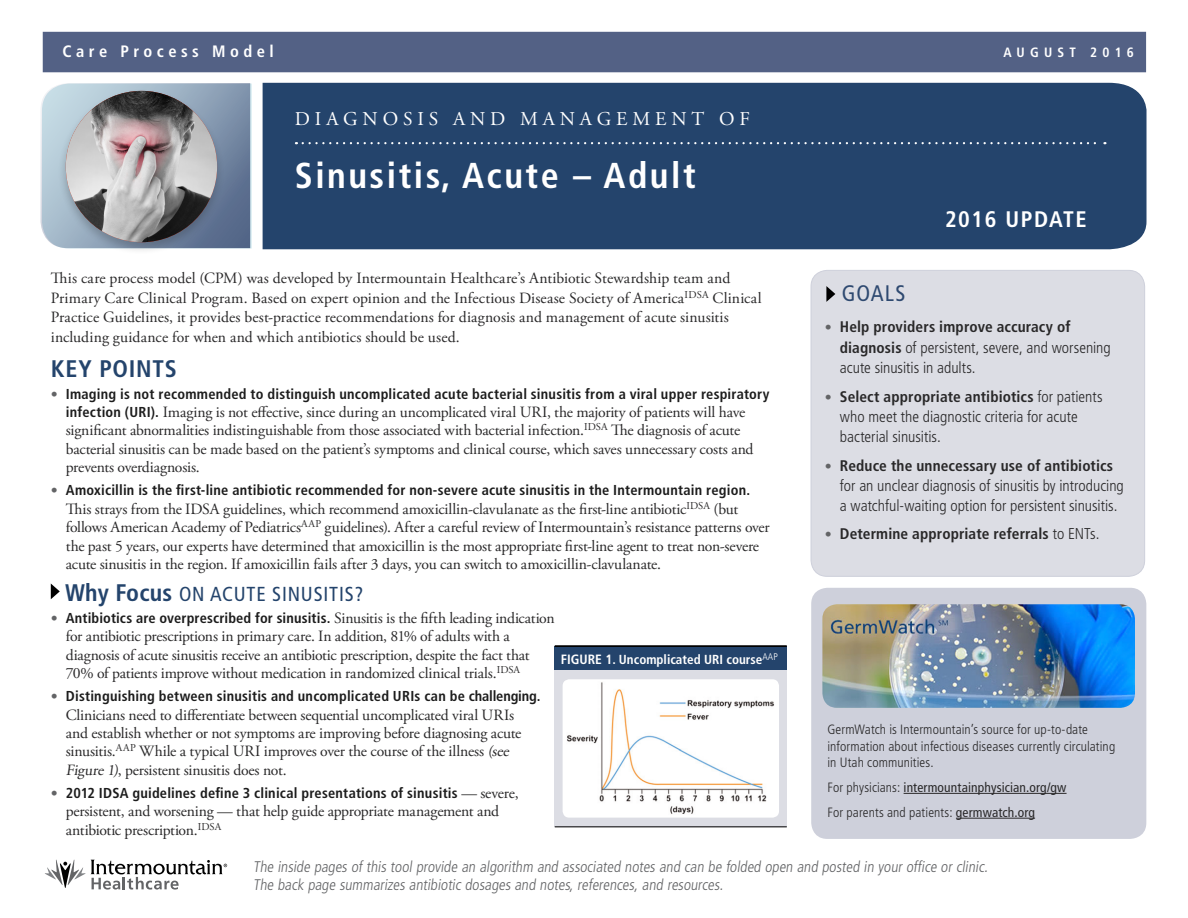
<style>
.page{position:relative;width:1188px;height:918px;background:#fff}
.page>*{position:absolute;margin:0;border:0;box-sizing:border-box;transform-origin:0 0}
.t1{font:700 condensed 36px "Frutiger LT Std";letter-spacing:.07em;color:#fff}
.t2{font:700 condensed 24px "Frutiger LT Std";letter-spacing:.03em;color:#24446c}
.t3{font:700 condensed 22.5px "Frutiger LT Std";letter-spacing:.07em;color:#fff}
.t4{font:condensed 22.5px "Frutiger LT Std";letter-spacing:.045em;color:#2e4970}
.t5{font:condensed 20.25px "Frutiger LT Std";letter-spacing:.04em;color:#24446c}
.t6{font:19.5px "Adobe Garamond Pro";letter-spacing:.25em;color:#fff}
.t7{font:700 condensed 16.5px "Frutiger LT Std";letter-spacing:.27em;color:#fff}
.t8{font:15.6px/18.3px "Adobe Garamond Pro";letter-spacing:-.01em;color:#292829}
.t9{font:300 condensed 15.6px/20.2px "Frutiger LT Std";color:#292829}
.t10{font:300 condensed 15.3px/18px "Frutiger LT Std";color:#636466}
.t11{font:700 condensed 15.3px "Frutiger LT Std";letter-spacing:.005em;color:#292829}
.t12{font:700 condensed 14.4px "Frutiger LT Std";letter-spacing:.015em;color:#1c1c1c}
.t13{font:300 condensed 13.5px/16.5px "Frutiger LT Std";letter-spacing:.005em;color:#292829}
.t14{font:condensed 13.5px/24.8px "Frutiger LT Std";letter-spacing:.01em;color:#292829}
.t15{font:700 condensed 13.5px "Frutiger LT Std";letter-spacing:.39em;color:#fff}
.t16{font:700 condensed 13.05px "Frutiger LT Std";color:#fff}
.s1{font-size:14.1px;color:#636466}
.s2{font-family:"Frutiger LT Std";font-weight:700;font-stretch:condensed;font-size:14.4px;color:#1c1c1c}
.s3{font-weight:700;font-size:24px}
.s4{font-family:"Adobe Garamond Pro";font-weight:400;font-stretch:normal;font-size:15.6px;color:#292829}
.s5{font-size:13.5px}
.s6{font-weight:700;font-size:15.3px}
.s7{font-weight:300;font-size:15.6px}
.s8{font-weight:300}
</style>
<div class="page">
<div style="left:262px;top:82px;width:885px;height:168px;background:#24446c"></div>
<div style="left:43px;top:32px;width:1103px;height:40px;background:#536185"></div>
<div style="left:811px;top:270px;width:334px;height:306px;background:#dcdde4;border-radius:16px"></div>
<svg style="left:826px;top:286px;width:9px;height:16px"></svg>
<div style="left:811px;top:270px;width:334px;height:307px;border:1px solid #ced0db;border-radius:16px"></div>
<svg style="left:303px;top:142px;width:802px;height:2px;background:#5c7491"></svg>
<svg style="left:40px;top:83px;width:212px;height:166px;background:#95a8bc"></svg>
<div style="left:58px;top:88px;width:167px;height:168px;background:#000;opacity:.2"></div>
<img style="left:66px;top:91px;width:151px;height:151px;border-radius:76px">
<svg style="left:45px;top:860px;width:182px;height:30px"></svg>
<div style="left:811px;top:588px;width:335px;height:251px;background:#ced0db;border-radius:16px"></div>
<hr style="left:904px;top:793px;width:163px;height:1px;background:#292829">
<hr style="left:956px;top:818px;width:79px;height:1px;background:#292829">
<img style="left:822px;top:604px;width:313px;height:104px">
<svg style="left:51px;top:583px;width:9px;height:16px"></svg>
<div style="left:555px;top:646px;width:232px;height:25px;background:#24446c"></div>
<div style="left:555px;top:671px;width:232px;height:156px;background:#dcdde4"></div>
<hr style="left:555px;top:645px;width:232px;height:2px;background:#000">
<hr style="left:555px;top:826px;width:232px;height:1px;background:#000">
<div style="left:563px;top:679px;width:216px;height:139px;background:#fff;border-radius:7px"></div>
<img style="left:567px;top:682px;width:207px;height:132px">
<p class="t7" style="left:63px;top:41px;width:213px">Care Process Model</p>
<p class="t15" style="left:1003px;top:44px;width:132px">AUGUST 2016</p>
<p class="t6" style="left:295px;top:107px;width:457px">DIAGNOSIS AND MANAGEMENT OF</p>
<h1 class="t1" style="left:295px;top:154px;width:402px">Sinusitis, Acute – Adult</h1>
<p class="t8" style="left:51px;top:269px;width:712px;line-height:19.5px">This care process model (CPM) was developed by Intermountain Healthcare’s Antibiotic Stewardship team and Primary Care Clinical Program. Based on expert opinion and the Infectious Disease Society of America<sup>IDSA</sup> Clinical Practice Guidelines, it provides best-practice recommendations for diagnosis and management of acute sinusitis including guidance for when and which antibiotics should be used.</p>
<h2 class="t2" style="left:51px;top:354px;width:128px">KEY POINTS</h2>
<p class="t12" style="left:51px;top:385px;width:720px"><span class="s1">•</span> Imaging is not recommended to distinguish uncomplicated acute bacterial sinusitis from a viral upper respiratory</p>
<p class="t8" style="left:66px;top:404px;width:689px"><span class="s2">infection (URI).</span> Imaging is not effective, since during an uncomplicated viral URI, the majority of patients will have significant abnormalities indistinguishable from those associated with bacterial infection.<sup>IDSA</sup> The diagnosis of acute bacterial sinusitis can be made based on the patient’s symptoms and clinical course, which saves unnecessary costs and prevents overdiagnosis.</p>
<p class="t12" style="left:51px;top:482px;width:701px"><span class="s1">•</span> Amoxicillin is the first-line antibiotic recommended for non-severe acute sinusitis in the Intermountain region.</p>
<p class="t8" style="left:66px;top:500px;width:705px">This strays from the IDSA guidelines, which recommend amoxicillin-clavulanate as the first-line antibiotic<sup>IDSA</sup> (but follows American Academy of Pediatrics<sup>AAP</sup> guidelines). After a careful review of Intermountain’s resistance patterns over the past 5 years, our experts have determined that amoxicillin is the most appropriate first-line agent to treat non-severe acute sinusitis in the region. If amoxicillin fails after 3 days, you can switch to amoxicillin-clavulanate.</p>
<p class="t5" style="left:65px;top:582px;width:300px"><span class="s3">Why Focus</span> ON ACUTE SINUSITIS?</p>
<p class="t12" style="left:51px;top:609px;width:505px"><span class="s1">•</span> Antibiotics are overprescribed for sinusitis. <span class="s4">Sinusitis is the fifth leading indication</span></p>
<p class="t8" style="left:66px;top:628px;width:465px">for antibiotic prescriptions in primary care. In addition, 81% of adults with a diagnosis of acute sinusitis receive an antibiotic prescription, despite the fact that<br>70% of patients improve without medication in randomized clinical trials.<sup>IDSA</sup></p>
<p class="t12" style="left:51px;top:688px;width:491px"><span class="s1">•</span> Distinguishing between sinusitis and uncomplicated URIs can be challenging.</p>
<p class="t8" style="left:66px;top:706px;width:457px">Clinicians need to differentiate between sequential uncomplicated viral URIs and establish whether or not symptoms are improving before diagnosing acute sinusitis.<sup>AAP</sup> While a typical URI improves over the course of the illness (see Figure 1), persistent sinusitis does not.</p>
<p class="t12" style="left:51px;top:785px;width:469px"><span class="s1">•</span> 2012 IDSA guidelines define 3 clinical presentations of sinusitis <span class="s4">— severe,</span></p>
<p class="t8" style="left:66px;top:803px;width:435px">persistent, and worsening — that help guide appropriate management and antibiotic prescription.<sup>IDSA</sup></p>
<p class="t16" style="left:561px;top:652px;width:218px"><span class="s5">FIGURE 1.</span> Uncomplicated URI course<sup>AAP</sup></p>
<h3 class="t3" style="left:945px;top:206px;width:143px">2016 UPDATE</h3>
<h3 class="t4" style="left:842px;top:280px;width:65px">GOALS</h3>
<p class="t11" style="left:825px;top:317px;width:247px"><span class="s1">•</span> Help providers improve accuracy of</p>
<p class="t9" style="left:840px;top:338px;width:272px"><span class="s6">diagnosis</span> of persistent, severe, and worsening acute sinusitis in adults.</p>
<p class="t11" style="left:825px;top:387px;width:279px"><span class="s1">•</span> Select appropriate antibiotics <span class="s7">for patients</span></p>
<p class="t9" style="left:840px;top:407px;width:239px">who meet the diagnostic criteria for acute bacterial sinusitis.</p>
<p class="t11" style="left:825px;top:456px;width:290px"><span class="s1">•</span> Reduce the unnecessary use of antibiotics</p>
<p class="t9" style="left:840px;top:476px;width:285px">for an unclear diagnosis of sinusitis by introducing a watchful-waiting option for persistent sinusitis.</p>
<p class="t11" style="left:825px;top:524px;width:276px"><span class="s1">•</span> Determine appropriate referrals <span class="s7">to ENTs.</span></p>
<p class="t13" style="left:827px;top:721px;width:289px">GermWatch is Intermountain’s source for up-to-date information about infectious diseases currently circulating in Utah communities.</p>
<p class="t14" style="left:827px;top:775px;width:241px"><span class="s8">For physicians:</span> intermountainphysician.org/gw<br><span class="s8">For parents and patients:</span> germwatch.org</p>
<p class="t10" style="left:253px;top:858px;width:739px">The inside pages of this tool provide an algorithm and associated notes and can be folded open and posted in your office or clinic.<br>The back page summarizes antibiotic dosages and notes, references, and resources.</p>
</div>
